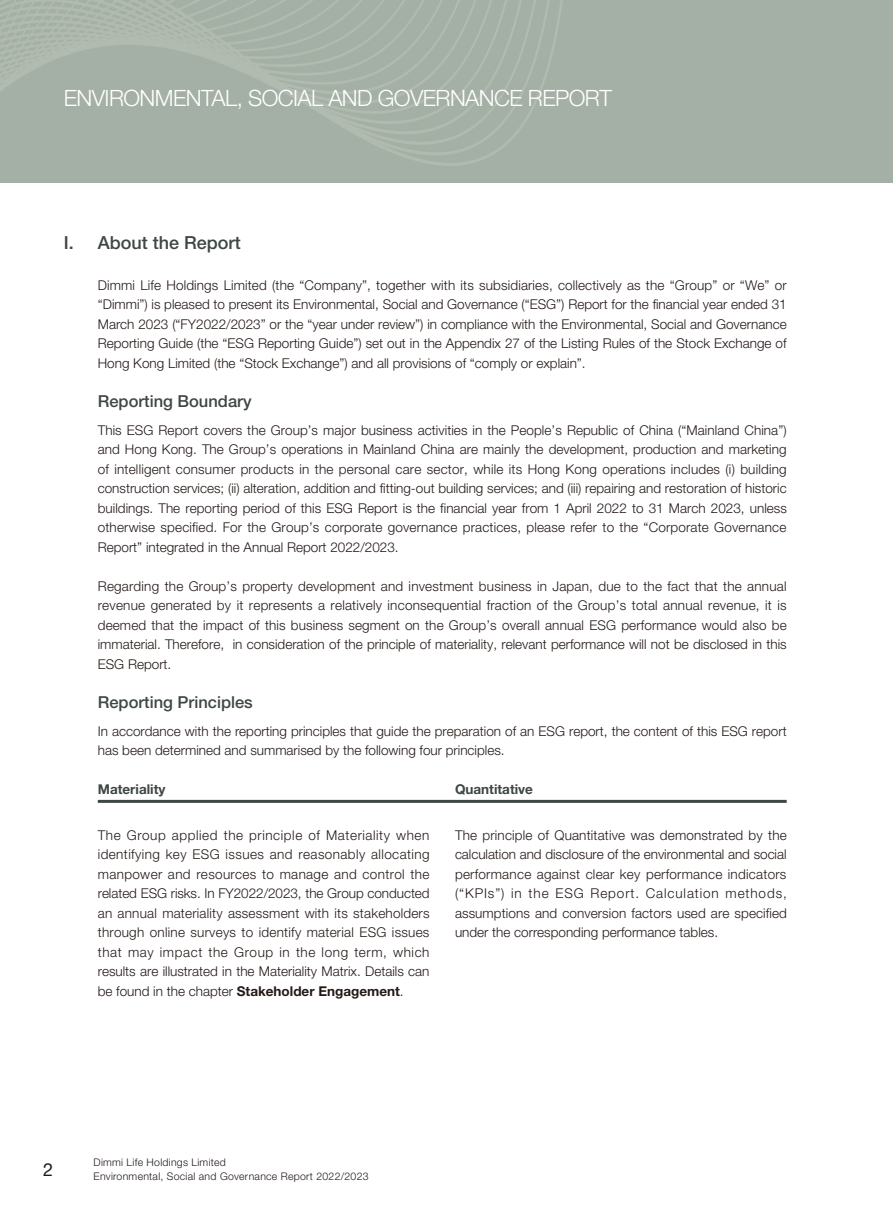
<style>
.page{position:relative;width:893px;height:1212px;background:#fff}
.page>*{position:absolute;margin:0;border:0;box-sizing:border-box;transform-origin:0 0}
.t1{font:300 22.5px "Helvetica Neue LT Std";letter-spacing:-.025em;color:#fff}
.t2{font:500 18px "Helvetica Neue LT Std";color:#3e4741}
.t3{font:18px "Helvetica Neue LT Std";color:#231916}
.t4{font:500 16.5px "Helvetica Neue LT Std";color:#3e4741}
.t5{font:300 13.5px/19.5px "Helvetica Neue LT Std";color:#231916;text-align:justify}
.t6{font:700 13.5px "Helvetica Neue LT Std";color:#3e4741}
.t7{font:300 10.5px "Helvetica Neue LT Std";letter-spacing:.025em;color:#231916}
.s1{font-weight:700}
</style>
<div class="page">
<img style="left:0;top:0;width:893px;height:183px">
<hr style="left:98px;top:800px;width:357px;height:3px;background:#3e4741">
<hr style="left:455px;top:800px;width:332px;height:3px;background:#3e4741">
<h1 class="t1" style="left:64px;top:84px;width:550px">ENVIRONMENTAL, SOCIAL AND GOVERNANCE REPORT</h1>
<h2 class="t2" style="left:64px;top:232px;width:179px">I. About the Report</h2>
<p class="t5" style="left:98px;top:275px;width:690px">Dimmi Life Holdings Limited (the “Company”, together with its subsidiaries, collectively as the “Group” or “We” or “Dimmi”) is pleased to present its Environmental, Social and Governance (“ESG”) Report for the financial year ended 31<br>March 2023 (“FY2022/2023” or the “year under review”) in compliance with the Environmental, Social and Governance Reporting Guide (the “ESG Reporting Guide”) set out in the Appendix 27 of the Listing Rules of the Stock Exchange of Hong Kong Limited (the “Stock Exchange”) and all provisions of “comply or explain”.</p>
<p class="t4" style="left:98px;top:391px;width:155px">Reporting Boundary</p>
<p class="t5" style="left:98px;top:420px;width:691px">This ESG Report covers the Group’s major business activities in the People’s Republic of China (“Mainland China”) and Hong Kong. The Group’s operations in Mainland China are mainly the development, production and marketing of intelligent consumer products in the personal care sector, while its Hong Kong operations includes (i) building construction services; (ii) alteration, addition and fitting-out building services; and (iii) repairing and restoration of historic buildings. The reporting period of this ESG Report is the financial year from 1 April 2022 to 31 March 2023, unless otherwise specified. For the Group’s corporate governance practices, please refer to the “Corporate Governance Report” integrated in the Annual Report 2022/2023.</p>
<p class="t5" style="left:98px;top:576px;width:690px">Regarding the Group’s property development and investment business in Japan, due to the fact that the annual revenue generated by it represents a relatively inconsequential fraction of the Group’s total annual revenue, it is deemed that the impact of this business segment on the Group’s overall annual ESG performance would also be immaterial. Therefore, in consideration of the principle of materiality, relevant performance will not be disclosed in this ESG Report.</p>
<p class="t4" style="left:98px;top:692px;width:156px">Reporting Principles</p>
<p class="t5" style="left:98px;top:721px;width:690px">In accordance with the reporting principles that guide the preparation of an ESG report, the content of this ESG report has been determined and summarised by the following four principles.</p>
<p class="t6" style="left:98px;top:781px;width:69px">Materiality</p>
<p class="t6" style="left:455px;top:781px;width:80px">Quantitative</p>
<p class="t5" style="left:98px;top:825px;width:333px">The Group applied the principle of Materiality when identifying key ESG issues and reasonably allocating manpower and resources to manage and control the related ESG risks. In FY2022/2023, the Group conducted an annual materiality assessment with its stakeholders through online surveys to identify material ESG issues that may impact the Group in the long term, which results are illustrated in the Materiality Matrix. Details can be found in the chapter <span class="s1">Stakeholder Engagement</span>.</p>
<p class="t5" style="left:455px;top:825px;width:333px">The principle of Quantitative was demonstrated by the calculation and disclosure of the environmental and social performance against clear key performance indicators (“KPIs”) in the ESG Report. Calculation methods, assumptions and conversion factors used are specified under the corresponding performance tables.</p>
<h2 class="t3" style="left:43px;top:1159px;width:12px">2</h2>
<p class="t7" style="left:94px;top:1156px;width:134px">Dimmi Life Holdings Limited</p>
<p class="t7" style="left:94px;top:1170px;width:277px">Environmental, Social and Governance Report 2022/2023</p>
</div>
